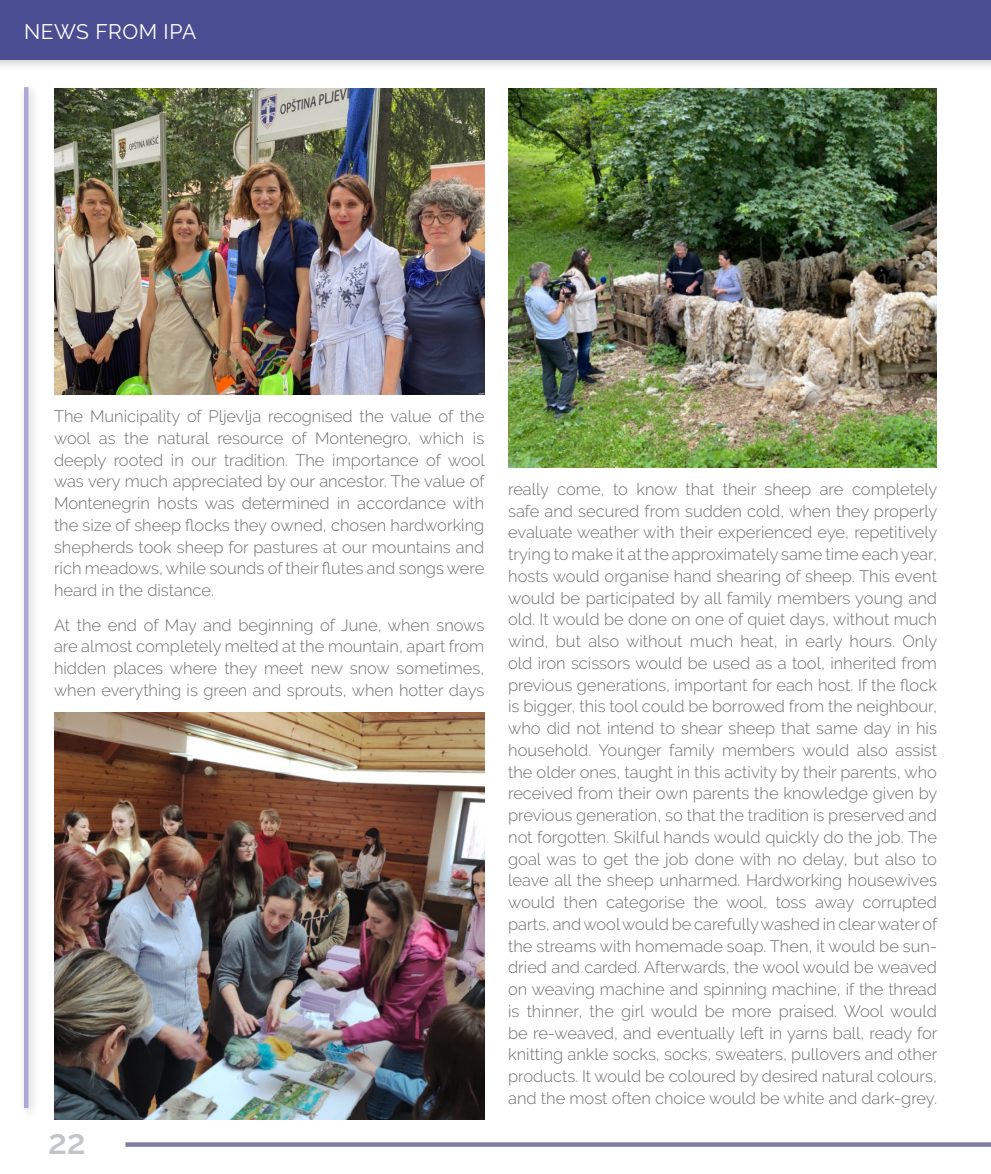
<style>
.page{position:relative;width:991px;height:1174px;background:#fff}
.page>*{position:absolute;margin:0;border:0;box-sizing:border-box;transform-origin:0 0}
.t1{font:600 34.5px "Raleway";color:#c2c4c6}
.t2{font:21px "Raleway";letter-spacing:.025em;color:#fff}
.t3{font:300 16.5px/21.8px "Raleway";color:#6d6e71;text-align:justify}
</style>
<div class="page">
<svg style="left:125px;top:1142px;width:866px;height:4px;background:#8886a7"></svg>
<div style="left:18px;top:81px;width:23px;height:1038px;background:#f8f8f8"></div>
<div style="left:24px;top:87px;width:5px;height:1021px;background:#aca9d4"></div>
<div style="left:0;top:0;width:991px;height:72px;background:#000;opacity:.2"></div>
<div style="left:0;top:0;width:991px;height:60px;background:#4a4d92"></div>
<img style="left:54px;top:89px;width:430px;height:305px">
<img style="left:54px;top:712px;width:430px;height:408px">
<img style="left:508px;top:88px;width:429px;height:380px">
<p class="t2" style="left:24px;top:20px;width:174px">NEWS FROM IPA</p>
<p class="t3" style="left:54px;top:405px;width:432px">The Municipality of Pljevlja recognised the value of the wool as the natural resource of Montenegro, which is deeply rooted in our tradition. The importance of wool was very much appreciated by our ancestor. The value of Montenegrin hosts was determined in accordance with the size of sheep flocks they owned, chosen hardworking shepherds took sheep for pastures at our mountains and rich meadows, while sounds of their flutes and songs were heard in the distance.</p>
<p class="t3" style="left:54px;top:614px;width:432px">At the end of May and beginning of June, when snows are almost completely melted at the mountain, apart from hidden places where they meet new snow sometimes, when everything is green and sprouts, when hotter days</p>
<h1 class="t1" style="left:48px;top:1121px;width:39px">22</h1>
<p class="t3" style="left:508px;top:478px;width:431px">really come, to know that their sheep are completely safe and secured from sudden cold, when they properly evaluate weather with their experienced eye, repetitively trying to make it at the approximately same time each year, hosts would organise hand shearing of sheep. This event would be participated by all family members young and old. It would be done on one of quiet days, without much wind, but also without much heat, in early hours. Only old iron scissors would be used as a tool, inherited from previous generations, important for each host. If the flock is bigger, this tool could be borrowed from the neighbour, who did not intend to shear sheep that same day in his household. Younger family members would also assist the older ones, taught in this activity by their parents, who received from their own parents the knowledge given by previous generation, so that the tradition is preserved and not forgotten. Skilful hands would quickly do the job. The goal was to get the job done with no delay, but also to leave all the sheep unharmed. Hardworking housewives would then categorise the wool, toss away corrupted parts, and wool would be carefully washed in clear water of the streams with homemade soap. Then, it would be sun&shy;dried and carded. Afterwards, the wool would be weaved on weaving machine and spinning machine, if the thread is thinner, the girl would be more praised. Wool would be re-weaved, and eventually left in yarns ball, ready for knitting ankle socks, socks, sweaters, pullovers and other products. It would be coloured by desired natural colours, and the most often choice would be white and dark-grey.</p>
</div>
